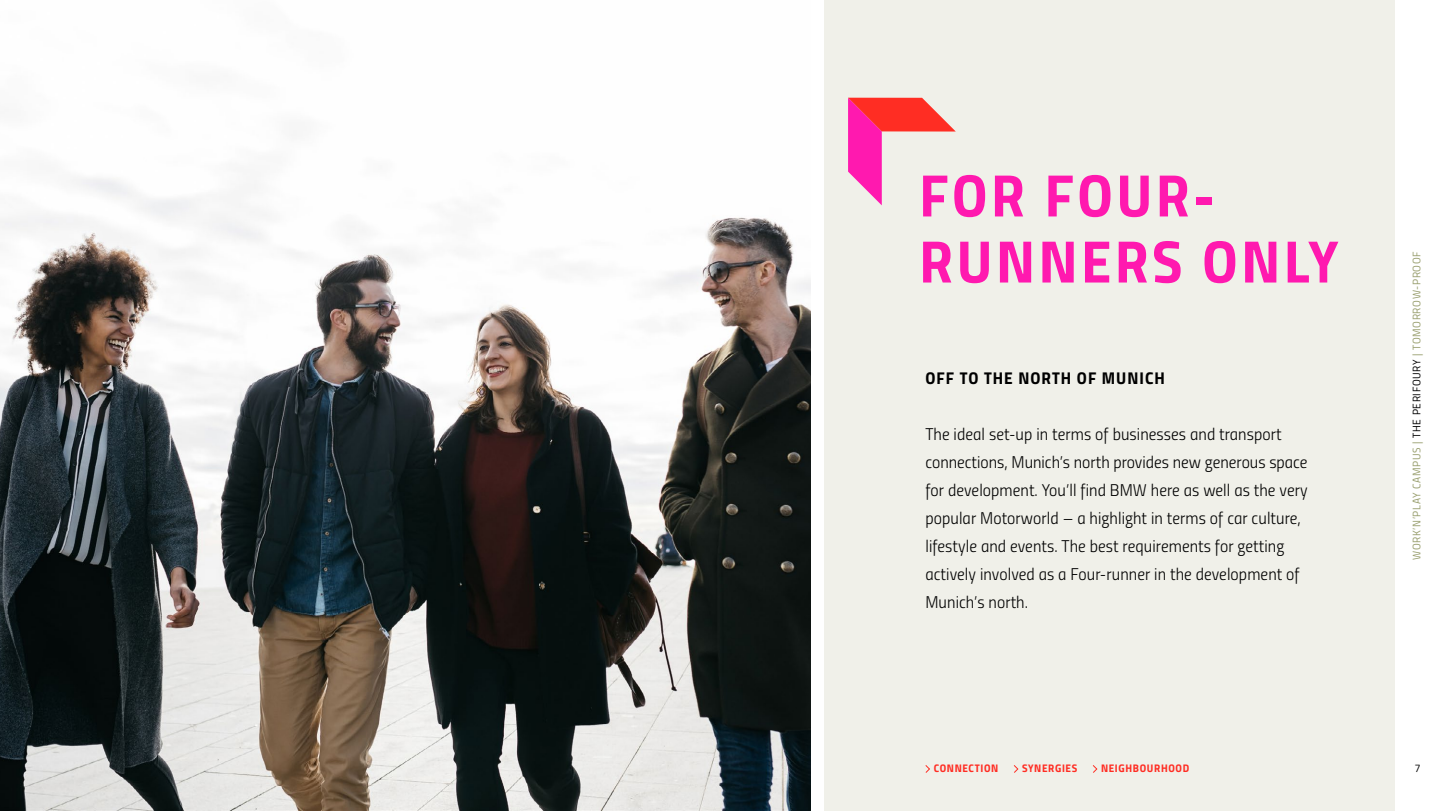
<style>
.page{position:relative;width:1440px;height:811px;background:#fff}
.page>*{position:absolute;margin:0;border:0;box-sizing:border-box;transform-origin:0 0}
.t1{font:60px/66px "Titillium Bold Upright";letter-spacing:.06em;color:#ff19af}
.t2{font:17px/28px "Titillium Light Upright";letter-spacing:.005em;color:#000}
.t3{font:17px "Titillium Bold Upright";letter-spacing:.06em;color:#000}
.t4{font:11px "Titillium Regular Upright";letter-spacing:.06em;color:#989e6d}
.t5{font:11px "Titillium Bold Upright";letter-spacing:.06em;color:#ff2d23}
.t6{font:11px "Titillium Regular Upright";color:#000}
.s1{color:#000}
</style>
<div class="page">
<img style="left:0;top:178px;width:810px;height:632px">
<div style="left:824px;top:0;width:571px;height:810px;background:#f0f0e9"></div>
<svg style="left:925px;top:765px;width:5px;height:8px"></svg>
<svg style="left:1013px;top:765px;width:6px;height:8px"></svg>
<svg style="left:1092px;top:765px;width:6px;height:8px"></svg>
<svg style="left:848px;top:98px;width:108px;height:107px"></svg>
<h1 class="t1" style="left:919px;top:159px;width:421px">FOR FOUR-<br>RUNNERS ONLY</h1>
<p class="t3" style="left:926px;top:364px;width:241px">OFF TO THE NORTH OF MUNICH</p>
<p class="t2" style="left:925px;top:419px;width:384px">The ideal set-up in terms of businesses and transport connections, Munich’s north provides new generous space for development. You’ll find BMW here as well as the very popular Motorworld – a highlight in terms of car culture, lifestyle and events. The best requirements for getting actively involved as a Four-runner in the development of Munich’s north.</p>
<p class="t5" style="left:934px;top:759px;width:66px">CONNECTION</p>
<p class="t5" style="left:1022px;top:759px;width:57px">SYNERGIES</p>
<p class="t5" style="left:1101px;top:759px;width:90px">NEIGHBOURHOOD</p>
<p class="t4" style="left:1409px;top:560px;width:310px;rotate:-90deg">WORK’N’PLAY CAMPUS | <span class="s1">THE PERIFOURY</span> | TOMORROW-PROOF</p>
<p class="t6" style="left:1414px;top:759px;width:8px">7</p>
</div>
